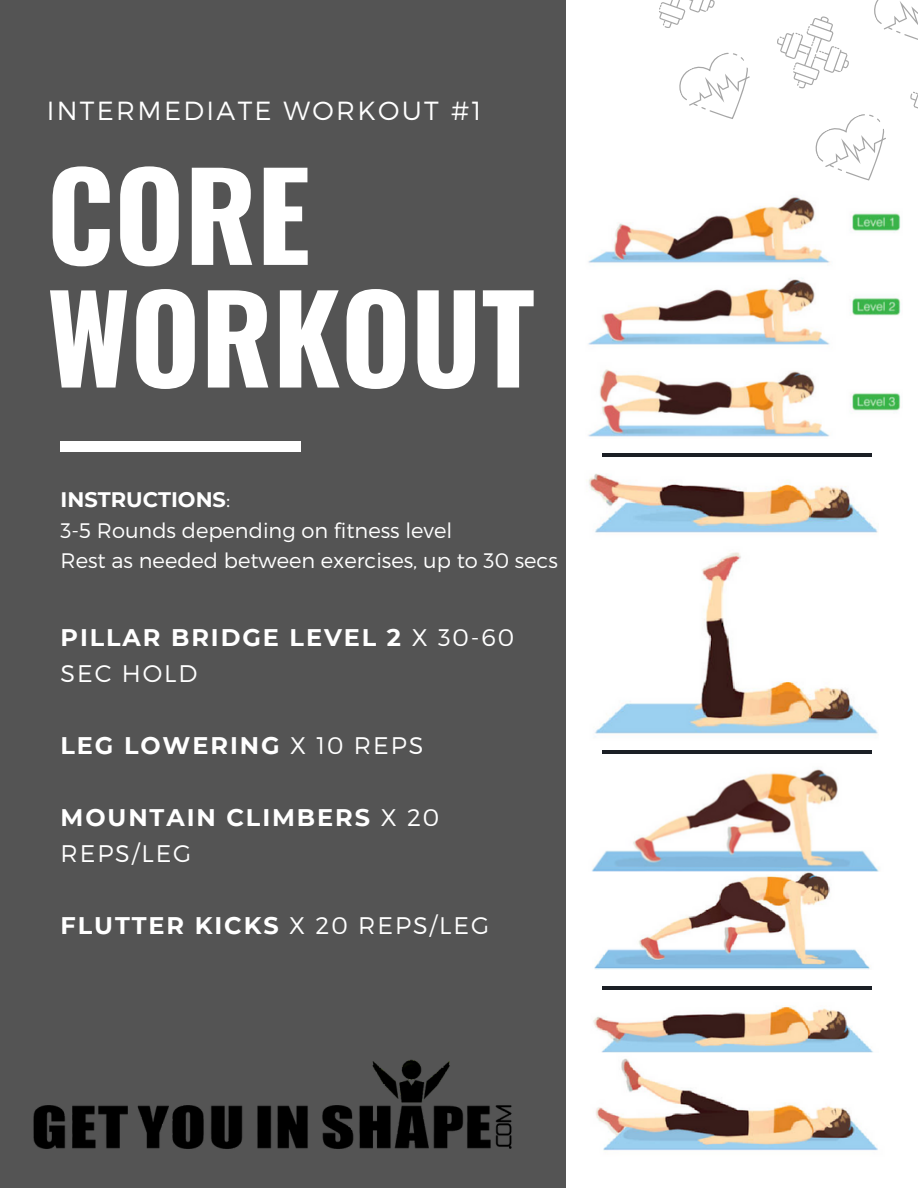
<style>
.page{position:relative;width:918px;height:1188px;background:#545454}
.page>*{position:absolute;margin:0;border:0;box-sizing:border-box;transform-origin:0 0}
.t1{font:700 120px "Oswald";color:#fff}
.t2{font:300 26.25px "Montserrat";letter-spacing:.09em;color:#fff}
.t3{font:700 24px/36px "Montserrat";letter-spacing:.08em;color:#fff}
.t4{font:300 21px "Montserrat";color:#fff}
.t5{font:700 21px "Montserrat";color:#fff}
.s1{font-weight:300}
</style>
<div class="page">
<div style="left:566px;top:0;width:352px;height:1188px;background:#fff"></div>
<svg style="left:874px;top:0;width:44px;height:40px"></svg>
<svg style="left:815px;top:114px;width:71px;height:67px"></svg>
<div style="left:61px;top:441px;width:240px;height:10px;background:#fff"></div>
<svg style="left:777px;top:16px;width:72px;height:73px"></svg>
<svg style="left:659px;top:0;width:56px;height:28px"></svg>
<svg style="left:910px;top:91px;width:8px;height:18px"></svg>
<img style="left:588px;top:196px;width:313px;height:241px">
<svg style="left:679px;top:52px;width:71px;height:67px"></svg>
<img style="left:586px;top:453px;width:292px;height:284px">
<img style="left:591px;top:768px;width:288px;height:104px">
<img style="left:594px;top:872px;width:276px;height:98px">
<img style="left:593px;top:986px;width:280px;height:67px">
<img style="left:596px;top:1058px;width:282px;height:93px">
<hr style="left:603px;top:986px;width:269px;height:3px;background:#1b1f25">
<hr style="left:603px;top:750px;width:269px;height:3px;background:#1b1f25">
<hr style="left:603px;top:454px;width:269px;height:3px;background:#1b1f25">
<img style="left:33px;top:1059px;width:479px;height:90px">
<p class="t2" style="left:47px;top:94px;width:437px">INTERMEDIATE WORKOUT #1</p>
<p class="t1" style="left:47px;top:122px;width:265px">CORE</p>
<p class="t1" style="left:47px;top:244px;width:490px">WORKOUT</p>
<p class="t5" style="left:61px;top:486px;width:171px">INSTRUCTIONS<span class="s1">:</span></p>
<p class="t4" style="left:61px;top:517px;width:393px">3-5 Rounds depending on fitness level</p>
<p class="t4" style="left:61px;top:547px;width:499px">Rest as needed between exercises, up to 30 secs</p>
<p class="t3" style="left:61px;top:620px;width:455px">PILLAR BRIDGE LEVEL 2 <span class="s1">X 30-60<br>SEC HOLD</span></p>
<p class="t3" style="left:61px;top:728px;width:364px">LEG LOWERING <span class="s1">X 10 REPS</span></p>
<p class="t3" style="left:61px;top:800px;width:380px">MOUNTAIN CLIMBERS <span class="s1">X 20<br>REPS/LEG</span></p>
<p class="t3" style="left:61px;top:907px;width:430px">FLUTTER KICKS <span class="s1">X 20 REPS/LEG</span></p>
</div>
